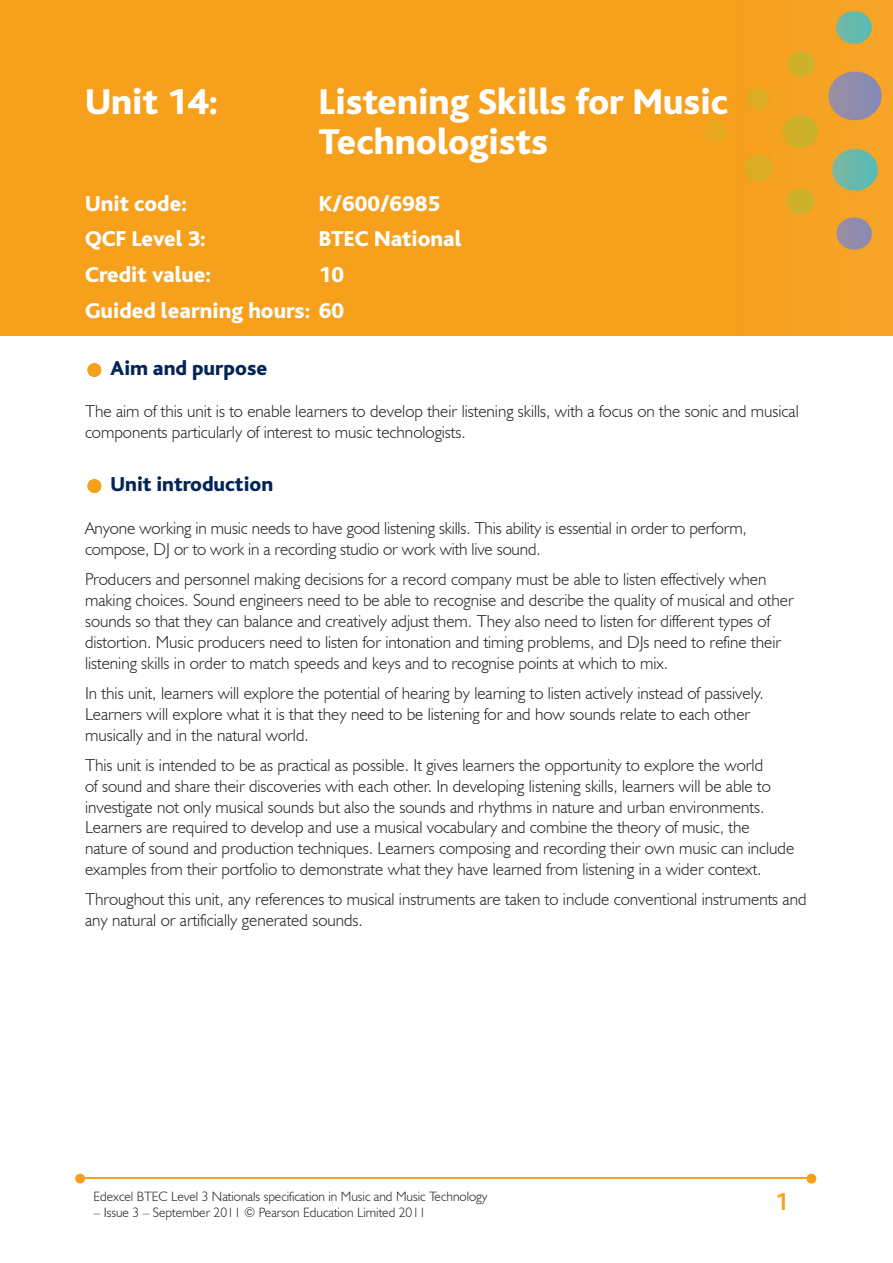
<style>
.page{position:relative;width:893px;height:1263px;background:#fff}
.page>*{position:absolute;margin:0;border:0;box-sizing:border-box;transform-origin:0 0}
.t1{font:800 37.5px/40.5px "Bliss";color:#fff}
.t2{font:700 25.5px "Bliss";color:#f6a01b}
.t3{font:800 22.5px/35.7px "Bliss";color:#fff;text-align:right}
.t4{font:800 21px "Bliss";color:#002556}
.t5{font:300 17.25px/21px "Humanist 521 BT";color:#231f20}
.t6{font:300 13.5px "Humanist 521 BT";color:#231f20}
</style>
<div class="page">
<img style="left:0;top:0;width:893px;height:336px">
<hr style="left:83px;top:1178px;width:727px;height:1px;background:#f6a01b">
<svg style="left:806px;top:1174px;width:10px;height:9px"></svg>
<svg style="left:75px;top:1174px;width:10px;height:9px"></svg>
<svg style="left:88px;top:363px;width:13px;height:14px"></svg>
<svg style="left:88px;top:479px;width:13px;height:14px"></svg>
<h1 class="t1" style="left:85px;top:82px;width:135px">Unit 14:</h1>
<h1 class="t1" style="left:319px;top:82px;width:411px">Listening Skills for Music<br>Technologists</h1>
<h3 class="t3" style="left:85px;top:186px;width:104px">Unit code:</h3>
<h3 class="t3" style="left:319px;top:186px;width:123px">K/600/6985</h3>
<h3 class="t3" style="left:85px;top:222px;width:122px">QCF Level 3:</h3>
<h3 class="t3" style="left:319px;top:222px;width:144px">BTEC National</h3>
<h3 class="t3" style="left:85px;top:257px;width:128px">Credit value:</h3>
<h3 class="t3" style="left:85px;top:257px;width:261px">10<br>Guided learning hours: 60</h3>
<p class="t4" style="left:111px;top:357px;width:158px">Aim and purpose</p>
<p class="t5" style="left:85px;top:401px;width:715px">The aim of this unit is to enable learners to develop their listening skills, with a focus on the sonic and musical components particularly of interest to music technologists.</p>
<p class="t4" style="left:111px;top:473px;width:164px">Unit introduction</p>
<p class="t5" style="left:85px;top:517px;width:663px">Anyone working in music needs to have good listening skills. This ability is essential in order to perform, compose, DJ or to work in a recording studio or work with live sound.</p>
<p class="t5" style="left:85px;top:568px;width:710px">Producers and personnel making decisions for a record company must be able to listen effectively when making choices. Sound engineers need to be able to recognise and describe the quality of musical and other sounds so that they can balance and creatively adjust them. They also need to listen for different types of distortion. Music producers need to listen for intonation and timing problems, and DJs need to refine their listening skills in order to match speeds and keys and to recognise points at which to mix.</p>
<p class="t5" style="left:85px;top:682px;width:680px">In this unit, learners will explore the potential of hearing by learning to listen actively instead of passively.<br>Learners will explore what it is that they need to be listening for and how sounds relate to each other musically and in the natural world.</p>
<p class="t5" style="left:85px;top:754px;width:711px">This unit is intended to be as practical as possible. It gives learners the opportunity to explore the world<br>of sound and share their discoveries with each other. In developing listening skills, learners will be able to investigate not only musical sounds but also the sounds and rhythms in nature and urban environments.<br>Learners are required to develop and use a musical vocabulary and combine the theory of music, the nature of sound and production techniques. Learners composing and recording their own music can include examples from their portfolio to demonstrate what they have learned from listening in a wider context.</p>
<p class="t5" style="left:85px;top:889px;width:723px">Throughout this unit, any references to musical instruments are taken to include conventional instruments and any natural or artificially generated sounds.</p>
<p class="t6" style="left:94px;top:1188px;width:396px">Edexcel BTEC Level 3 Nationals specification in Music and Music Technology</p>
<p class="t6" style="left:94px;top:1204px;width:334px">– Issue 3 – September 2011 © Pearson Education Limited 2011</p>
<h2 class="t2" style="left:775px;top:1188px;width:15px">1</h2>
</div>
